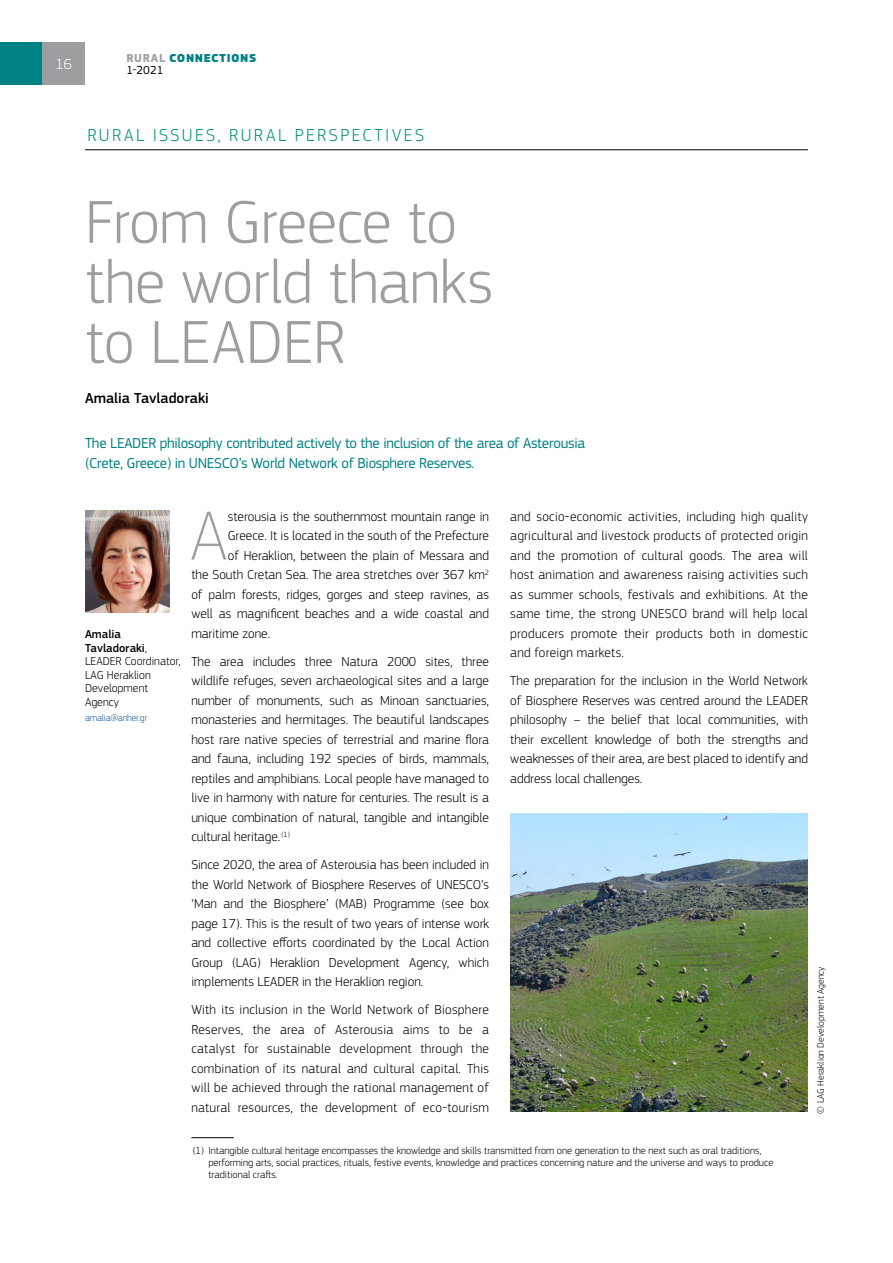
<style>
.page{position:relative;width:893px;height:1263px;background:#fff}
.page>*{position:absolute;margin:0;border:0;box-sizing:border-box;transform-origin:0 0}
._0_Body_letterine_JU{font:100 72.3px "EC Square Sans Pro";color:#9c9e9f}
._1_GRAND_TITRE_TOC{font:300 63px/60px "EC Square Sans Pro";letter-spacing:-.005em;color:#9c9e9f}
._1_Rubrique_B__vert{font:300 18px "EC Square Sans Pro";letter-spacing:.135em;color:#009078}
._0_Chapeau__vert{font:15px/19.5px "EC Square Sans Pro";letter-spacing:-.02em;color:#008183}
._1_Nom_sous_le_titre{font:500 15px "EC Square Sans Pro";color:#000}
.t1{font:300 15px "EC Square Sans Pro";color:#fff}
._0_Body_JUSTIFIED{font:300 13.5px/19.5px "EC Square Sans Pro";color:#000;text-align:justify}
._0_Body_letterine_JU-2{font:300 13.5px "EC Square Sans Pro";color:#000}
.Mr_X_Fonction{font:300 12px/13.5px "EC Square Sans Pro";color:#000}
.t2{font:900 12px/12px "EC Square Sans Pro";letter-spacing:.05em;color:#008183}
._9_Footnotes{font:300 10.5px/12px "EC Square Sans Pro";color:#000}
._8___photo{font:300 9.75px "EC Square Sans Pro";color:#000}
.Mr_X_e-mail{font:300 9.75px "EC Square Sans Pro";letter-spacing:-.02em;color:#165b9a}
.s1{font-weight:700;color:#9c9e9f}
.s2{font-weight:400;color:#000}
.s3{font-weight:500}
</style>
<div class="page">
<div style="left:0;top:43px;width:43px;height:42px;background:#008183"></div>
<hr style="left:191px;top:1137px;width:43px;height:1px;background:#000">
<hr style="left:85px;top:149px;width:723px;height:1px;background:#000">
<img style="left:85px;top:510px;width:84px;height:102px">
<img style="left:510px;top:813px;width:298px;height:299px">
<div style="left:43px;top:43px;width:42px;height:42px;background:#9c9e9f"></div>
<p class="t1" style="left:56px;top:56px;width:18px">16</p>
<p class="t2" style="left:126px;top:53px;width:131px"><span class="s1">RURAL</span> CONNECTIONS<br><span class="s2">1-2021</span></p>
<p class="_1_Rubrique_B__vert" style="left:87px;top:125px;width:338px">RURAL ISSUES, RURAL PERSPECTIVES</p>
<p class="_1_GRAND_TITRE_TOC" style="left:85px;top:192px;width:410px">From Greece to the world thanks to LEADER</p>
<p class="_1_Nom_sous_le_titre" style="left:85px;top:390px;width:125px">Amalia Tavladoraki</p>
<p class="_0_Chapeau__vert" style="left:85px;top:434px;width:502px">The LEADER philosophy contributed actively to the inclusion of the area of Asterousia (Crete, Greece) in UNESCO’s World Network of Biosphere Reserves.</p>
<p class="Mr_X_Fonction" style="left:85px;top:628px;width:97px"><span class="s3">Amalia<br>Tavladoraki</span>,<br>LEADER Coordinator,<br>LAG Heraklion<br>Development<br>Agency</p>
<p class="Mr_X_e-mail" style="left:85px;top:712px;width:64px">amalia@anher.gr</p>
<p class="_0_Body_JUSTIFIED" style="left:510px;top:506px;width:299px">and socio-economic activities, including high quality agricultural and livestock products of protected origin and the promotion of cultural goods. The area will host animation and awareness raising activities such as summer schools, festivals and exhibitions. At the same time, the strong UNESCO brand will help local producers promote their products both in domestic and foreign markets.</p>
<p class="_0_Body_JUSTIFIED" style="left:510px;top:671px;width:299px">The preparation for the inclusion in the World Network of Biosphere Reserves was centred around the LEADER philosophy – the belief that local communities, with their excellent knowledge of both the strengths and weaknesses of their area, are best placed to identify and address local challenges.</p>
<p class="_0_Body_letterine_JU" style="left:190px;top:493px;width:39px">A</p>
<p class="_0_Body_letterine_JU-2" style="left:228px;top:508px;width:263px">sterousia is the southernmost mountain range in</p>
<p class="_0_Body_letterine_JU-2" style="left:228px;top:528px;width:263px">Greece. It is located in the south of the Prefecture</p>
<p class="_0_Body_letterine_JU-2" style="left:228px;top:547px;width:263px">of Heraklion, between the plain of Messara and</p>
<p class="_0_Body_letterine_JU-2" style="left:191px;top:567px;width:299px">the South Cretan Sea. The area stretches over 367 km<sup>2</sup></p>
<p class="_0_Body_letterine_JU-2" style="left:191px;top:586px;width:299px">of palm forests, ridges, gorges and steep ravines, as</p>
<p class="_0_Body_letterine_JU-2" style="left:191px;top:606px;width:299px">well as magnificent beaches and a wide coastal and</p>
<p class="_0_Body_letterine_JU-2" style="left:191px;top:625px;width:80px">maritime zone.</p>
<p class="_0_Body_JUSTIFIED" style="left:191px;top:651px;width:299px">The area includes three Natura 2000 sites, three wildlife refuges, seven archaeological sites and a large number of monuments, such as Minoan sanctuaries, monasteries and hermitages. The beautiful landscapes host rare native species of terrestrial and marine flora and fauna, including 192 species of birds, mammals, reptiles and amphibians. Local people have managed to live in harmony with nature for centuries. The result is a unique combination of natural, tangible and intangible cultural heritage.<sup>(1)</sup></p>
<p class="_0_Body_JUSTIFIED" style="left:191px;top:855px;width:299px">Since 2020, the area of Asterousia has been included in the World Network of Biosphere Reserves of UNESCO’s ‘Man and the Biosphere’ (MAB) Programme (see box page 17). This is the result of two years of intense work and collective efforts coordinated by the Local Action Group (LAG) Heraklion Development Agency, which implements LEADER in the Heraklion region.</p>
<p class="_0_Body_JUSTIFIED" style="left:191px;top:1000px;width:299px">With its inclusion in the World Network of Biosphere Reserves, the area of Asterousia aims to be a catalyst for sustainable development through the combination of its natural and cultural capital. This will be achieved through the rational management of natural resources, the development of eco-tourism</p>
<p class="_9_Footnotes" style="left:208px;top:1144px;width:567px;text-indent:-16px">(1) Intangible cultural heritage encompasses the knowledge and skills transmitted from one generation to the next such as oral traditions, performing arts, social practices, rituals, festive events, knowledge and practices concerning nature and the universe and ways to produce traditional crafts.</p>
<p class="_8___photo" style="left:815px;top:1113px;width:149px;rotate:-90deg">© LAG Heraklion Development Agency</p>
</div>
